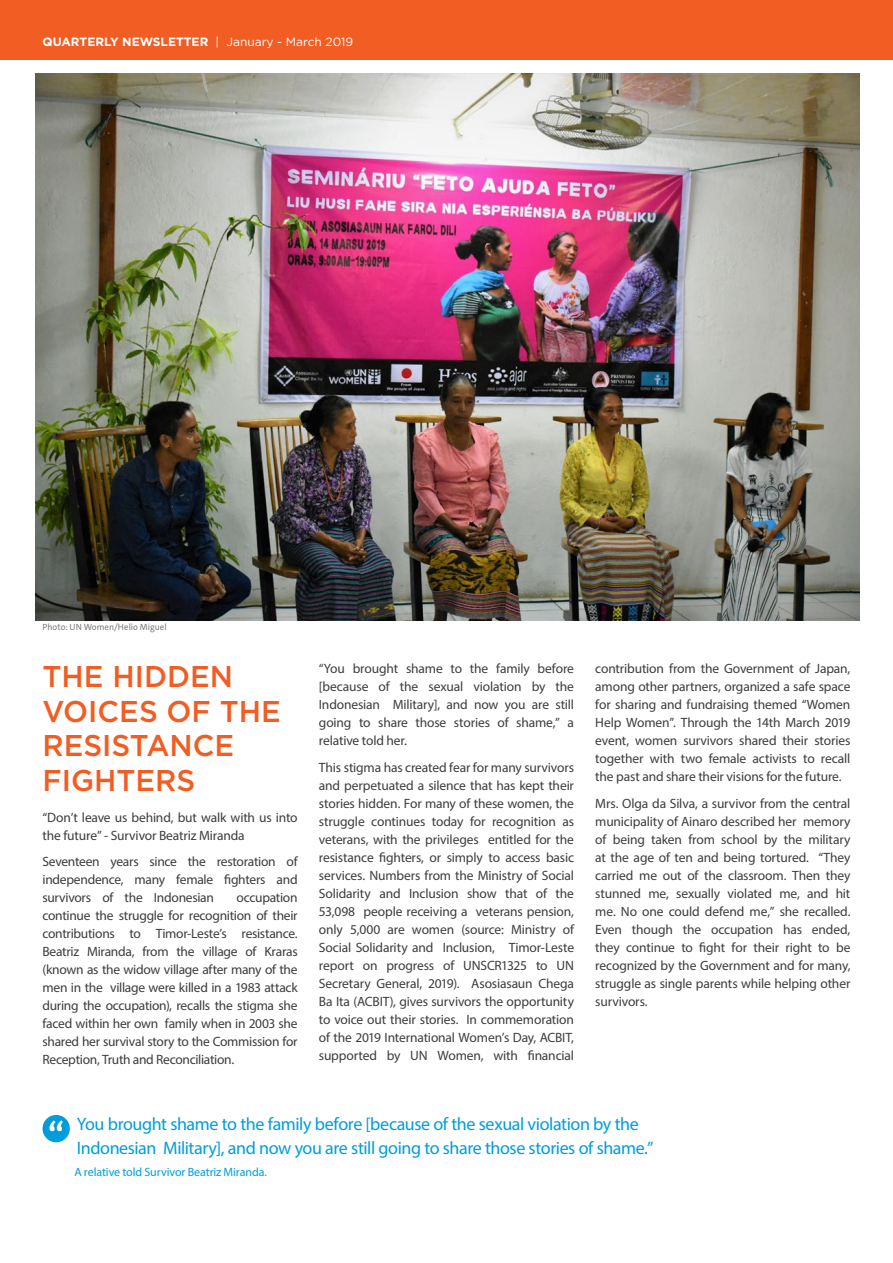
<style>
.page{position:relative;width:893px;height:1263px;background:#fff}
.page>*{position:absolute;margin:0;border:0;box-sizing:border-box;transform-origin:0 0}
.t1{font:500 30px/34.5px "Gotham";color:#f15d22}
.t2{font:18px/24px "Myriad Pro";letter-spacing:-.025em;color:#009ddc}
.t3{font:13.5px/18px "Myriad Pro";letter-spacing:-.015em;color:#3d3c3e;text-align:justify}
.t4{font:700 12px "Gotham";color:#fff}
.t5{font:12px "Myriad Pro";letter-spacing:-.01em;color:#009ddc}
.t6{font:9px "The Sans C5";letter-spacing:.005em;color:#797b7d}
.s1{font-weight:400}
</style>
<div class="page">
<div style="left:0;top:0;width:893px;height:60px;background:#f15d22"></div>
<div style="left:43px;top:1115px;width:27px;height:27px;background:#009ddc;border-radius:50%"></div>
<svg style="left:49px;top:1120px;width:14px;height:11px"></svg>
<img style="left:35px;top:74px;width:824px;height:546px">
<p class="t4" style="left:43px;top:34px;width:312px">QUARTERLY NEWSLETTER <span class="s1">| January - March 2019</span></p>
<p class="t6" style="left:43px;top:621px;width:126px">Photo: UN Women/Helio Miguel</p>
<h1 class="t1" style="left:43px;top:659px;width:240px">THE HIDDEN<br>VOICES OF THE<br>RESISTANCE<br>FIGHTERS</h1>
<p class="t3" style="left:43px;top:808px;width:257px">“Don’t leave us behind, but walk with us into the future” - Survivor Beatriz Miranda</p>
<p class="t3" style="left:43px;top:852px;width:257px">Seventeen years since the restoration of independence, many female fighters and survivors of the Indonesian</p>
<p class="t3" style="left:43px;top:888px;width:257px;text-indent:194px">occupation continue the struggle for recognition of their contributions to Timor-Leste’s resistance.<br>Beatriz Miranda, from the village of Kraras (known as the widow village after many of the men in the village were killed in a 1983 attack during the occupation), recalls the stigma she faced within her own family when in 2003 she shared her survival story to the Commission for Reception, Truth and Reconciliation.</p>
<p class="t3" style="left:319px;top:659px;width:257px">“You brought shame to the family before [because of the sexual violation by the Indonesian Military], and now you are still going to share those stories of shame,” a relative told her.</p>
<p class="t3" style="left:319px;top:758px;width:257px">This stigma has created fear for many survivors and perpetuated a silence that has kept their stories hidden. For many of these women, the struggle continues today for recognition as veterans, with the privileges entitled for the resistance fighters, or simply to access basic services. Numbers from the Ministry of Social Solidarity and Inclusion show that of the 53,098 people receiving a veterans pension, only 5,000 are women (source: Ministry of Social Solidarity and Inclusion, Timor-Leste report on progress of UNSCR1325 to UN Secretary General, 2019). Asosiasaun Chega Ba Ita (ACBIT), gives survivors the opportunity to voice out their stories. In commemoration of the 2019 International Women’s Day, ACBIT, supported by UN Women, with financial</p>
<p class="t3" style="left:595px;top:659px;width:257px">contribution from the Government of Japan, among other partners, organized a safe space for sharing and fundraising themed “Women Help Women”. Through the 14th March 2019 event, women survivors shared their stories together with two female activists to recall the past and share their visions for the future.</p>
<p class="t3" style="left:595px;top:794px;width:257px">Mrs. Olga da Silva, a survivor from the central municipality of Ainaro described her memory of being taken from school by the military at the age of ten and being tortured. “They carried me out of the classroom. Then they stunned me, sexually violated me, and hit me. No one could defend me,” she recalled.<br>Even though the occupation has ended, they continue to fight for their right to be recognized by the Government and for many, struggle as single parents while helping other survivors.</p>
<h2 class="t2" style="left:77px;top:1112px;width:578px">You brought shame to the family before [because of the sexual violation by the<br>Indonesian Military], and now you are still going to share those stories of shame.”</h2>
<p class="t5" style="left:74px;top:1165px;width:194px">A relative told Survivor Beatriz Miranda.</p>
</div>
